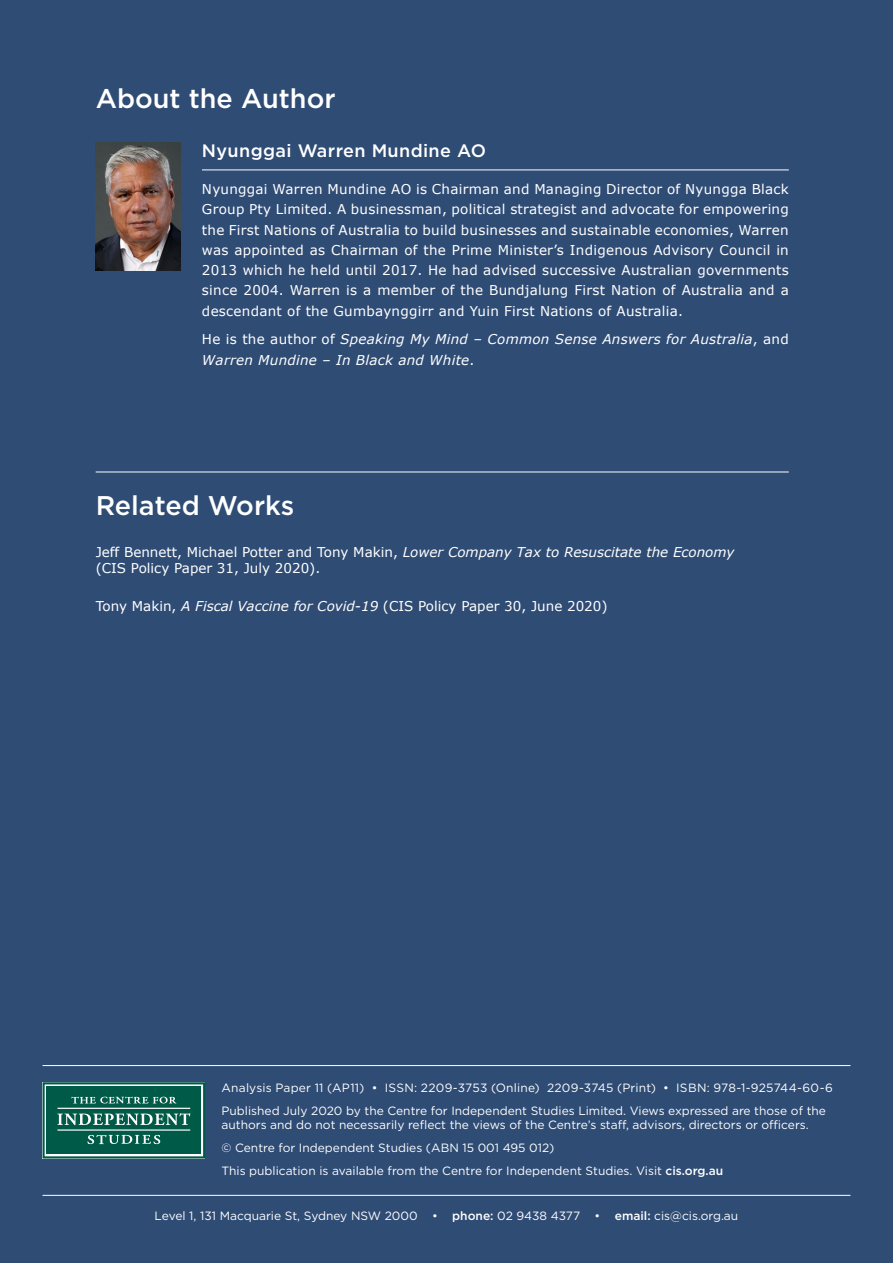
<style>
.page{position:relative;width:893px;height:1263px;background:#2f4c75}
.page>*{position:absolute;margin:0;border:0;box-sizing:border-box;transform-origin:0 0}
._01_Heading{font:500 27px "Gotham";color:#fff}
._02_Heading_Line{font:500 27px "Gotham";color:#fff}
.t1{font:500 18px "Gotham";letter-spacing:.02em;color:#fff}
.Body_Text{font:13.5px/20.2px "Verdana";color:#fff}
.Body_Text-2{font:italic 13.5px/20.2px "Verdana";letter-spacing:.02em;color:#fff}
.t2{font:12px/14.4px "Gotham";color:#fff}
.t3{font:12px "Gotham";letter-spacing:.02em;color:#fff}
.s1{font-style:normal}
.s2{font-style:italic}
.s3{font-weight:500}
</style>
<div class="page">
<svg style="left:43px;top:1082px;width:162px;height:76px;background:#2b7667"></svg>
<hr style="left:96px;top:472px;width:693px;height:1px;background:#fff">
<hr style="left:43px;top:1065px;width:807px;height:1px;background:#fff">
<hr style="left:43px;top:1195px;width:807px;height:1px;background:#fff">
<hr style="left:202px;top:170px;width:587px;height:1px;background:#fff">
<img style="left:96px;top:142px;width:85px;height:128px">
<p class="_01_Heading" style="left:96px;top:81px;width:241px">About the Author</p>
<p class="t1" style="left:202px;top:139px;width:286px">Nyunggai Warren Mundine AO</p>
<p class="Body_Text" style="left:202px;top:179px;width:588px;text-align:justify">Nyunggai Warren Mundine AO is Chairman and Managing Director of Nyungga Black Group Pty Limited. A businessman, political strategist and advocate for empowering the First Nations of Australia to build businesses and sustainable economies, Warren was appointed as Chairman of the Prime Minister’s Indigenous Advisory Council in 2013 which he held until 2017. He had advised successive Australian governments since 2004. Warren is a member of the Bundjalung First Nation of Australia and a descendant of the Gumbaynggirr and Yuin First Nations of Australia.</p>
<p class="Body_Text-2" style="left:202px;top:329px;width:588px"><span class="s1">He is the author of</span> Speaking My Mind – Common Sense Answers for Australia<span class="s1">, and<br></span>Warren Mundine – In Black and White<span class="s1">.</span></p>
<p class="_02_Heading_Line" style="left:96px;top:488px;width:200px">Related Works</p>
<p class="Body_Text" style="left:96px;top:544px;width:640px;line-height:16.5px">Jeff Bennett, Michael Potter and Tony Makin, <span class="s2">Lower Company Tax to Resuscitate the Economy </span>(CIS Policy Paper 31, July 2020).</p>
<p class="Body_Text" style="left:96px;top:596px;width:513px">Tony Makin, <span class="s2">A Fiscal Vaccine for Covid-19</span> (CIS Policy Paper 30, June 2020)</p>
<p class="t3" style="left:222px;top:1080px;width:613px">Analysis Paper 11 (AP11) • ISSN: 2209-3753 (Online) 2209-3745 (Print) • ISBN: 978-1-925744-60-6</p>
<p class="t2" style="left:222px;top:1103px;width:606px">Published July 2020 by the Centre for Independent Studies Limited. Views expressed are those of the authors and do not necessarily reflect the views of the Centre’s staff, advisors, directors or officers.</p>
<p class="t2" style="left:222px;top:1140px;width:334px">© Centre for Independent Studies (ABN 15 001 495 012)</p>
<p class="t2" style="left:222px;top:1163px;width:503px">This publication is available from the Centre for Independent Studies. Visit <span class="s3">cis.org.au</span></p>
<p class="t2" style="left:155px;top:1209px;width:585px">Level 1, 131 Macquarie St, Sydney NSW 2000 • <span class="s3">phone:</span> 02 9438 4377 • <span class="s3">email:</span> cis@cis.org.au</p>
</div>
